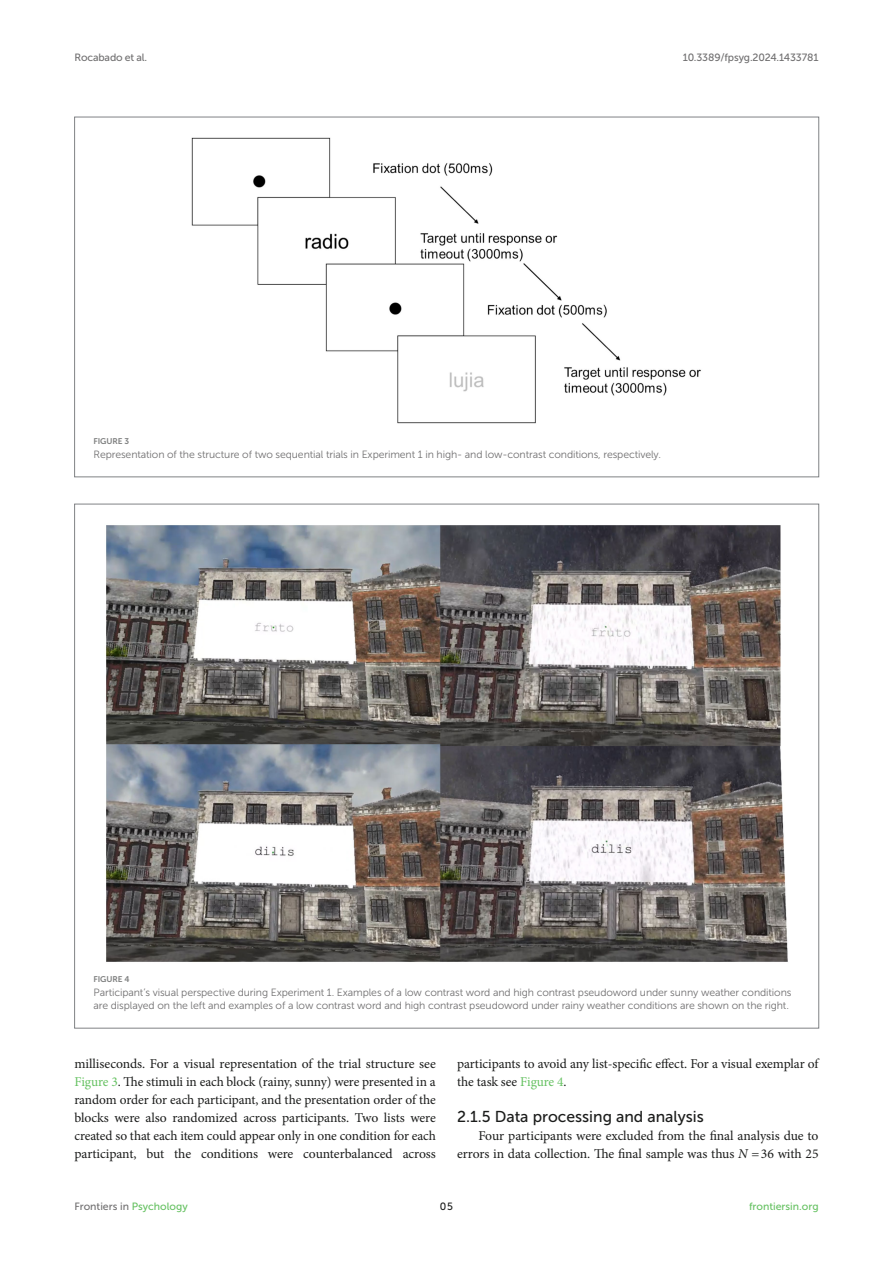
<style>
.page{position:relative;width:893px;height:1263px;background:#fff}
.page>*{position:absolute;margin:0;border:0;box-sizing:border-box;transform-origin:0 0}
.HEAD_3{font:15.75px "Museo Sans 500";color:#1b1c1b}
.TEXT{font:13.5px/18px "Minion Pro";letter-spacing:-.005em;color:#1b1c1b;text-align:justify}
.TEXT_FLUSH{font:13.5px/18px "Minion Pro";letter-spacing:-.005em;color:#1b1c1b;text-align:right}
.FIG_LEG{font:10.5px/13.5px "Museo Sans 300";letter-spacing:-.01em;color:#706f70}
.t1{font:10.5px "Museo Sans 500";letter-spacing:-.015em;color:#706f70}
.t2{font:10.5px "Museo Sans 500";color:#65c161}
.t3{font:10.5px "Museo Sans 500";color:#1b1c1b}
.FIG_HD{font:8.25px "Museo Sans 700";letter-spacing:-.01em;color:#7e7f7f}
.s1{color:#65c161}
.s2{font-style:italic}
</style>
<div class="page">
<img style="left:191px;top:137px;width:510px;height:287px">
<img style="left:106px;top:525px;width:682px;height:437px">
<p class="t1" style="left:74px;top:51px;width:74px">Rocabado et al.</p>
<p class="t1" style="left:683px;top:51px;width:137px">10.3389/fpsyg.2024.1433781</p>
<p class="FIG_HD" style="left:94px;top:437px;width:37px">FIGURE 3</p>
<p class="FIG_LEG" style="left:94px;top:448px;width:569px">Representation of the structure of two sequential trials in Experiment 1 in high- and low-contrast conditions, respectively.</p>
<p class="FIG_HD" style="left:94px;top:975px;width:37px">FIGURE 4</p>
<p class="FIG_LEG" style="left:94px;top:985px;width:699px">Participant’s visual perspective during Experiment 1. Examples of a low contrast word and high contrast pseudoword under sunny weather conditions are displayed on the left and examples of a low contrast word and high contrast pseudoword under rainy weather conditions are shown on the right.</p>
<p class="TEXT" style="left:74px;top:1055px;width:363px">milliseconds. For a visual representation of the trial structure see <span class="s1">Figure 3</span>. The stimuli in each block (rainy, sunny) were presented in a random order for each participant, and the presentation order of the blocks were also randomized across participants. Two lists were created so that each item could appear only in one condition for each participant, but the conditions were counterbalanced across</p>
<p class="TEXT" style="left:457px;top:1055px;width:363px">participants to avoid any list-specific effect. For a visual exemplar of the task see <span class="s1">Figure 4</span>.</p>
<p class="HEAD_3" style="left:457px;top:1108px;width:248px">2.1.5 Data processing and analysis</p>
<p class="TEXT_FLUSH" style="left:457px;top:1127px;width:363px">Four participants were excluded from the final analysis due to errors in data collection. The final sample was thus <span class="s2">N</span> =36 with 25</p>
<p class="t1" style="left:74px;top:1200px;width:115px">Frontiers in <span class="s1">Psychology</span></p>
<p class="t3" style="left:440px;top:1200px;width:14px">05</p>
<p class="t2" style="left:749px;top:1200px;width:71px">frontiersin.org</p>
</div>
